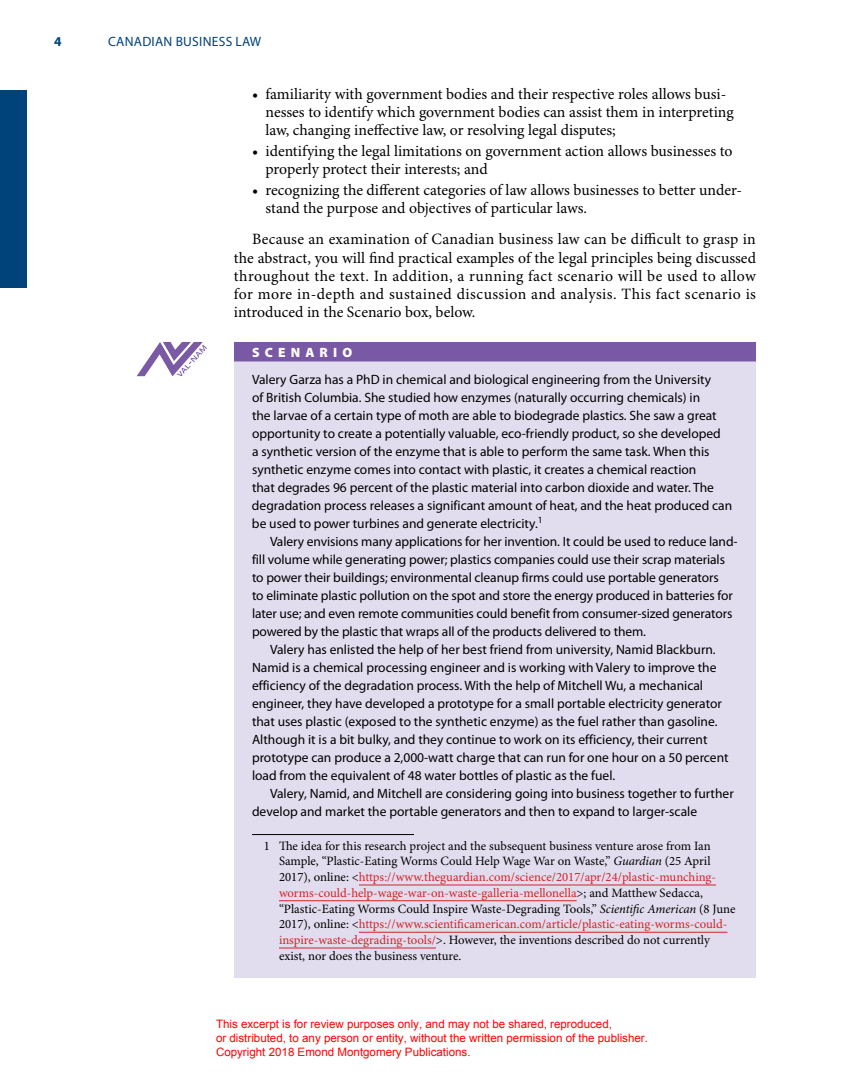
<style>
.page{position:relative;width:864px;height:1080px;background:#fff}
.page>*{position:absolute;margin:0;border:0;box-sizing:border-box;transform-origin:0 0}
.t1{font:15.75px/18px "Minion Pro";color:#000}
.t2{font:13.5px/18px "Myriad Pro";color:#000}
.t3{font:13.5px "Myriad Pro";letter-spacing:.02em;color:#00427a}
.t4{font:900 13.5px "Myriad Pro";letter-spacing:.38em;color:#fff}
.t5{font:700 13.5px "Myriad Pro";color:#00427a}
.t6{font:12.75px/15.8px "Minion Pro";color:#000}
.t7{font:11.55px/14px "Arial";color:#f00}
.s1{font-style:italic}
.s2{color:#d2232a}
</style>
<div class="page">
<div style="left:0;top:90px;width:27px;height:198px;background:#00427a"></div>
<div style="left:234px;top:343px;width:522px;height:635px;background:#e2ddee"></div>
<div style="left:234px;top:342px;width:522px;height:19px;background:#7958a5"></div>
<svg style="left:137px;top:342px;width:70px;height:34px"></svg>
<hr style="left:252px;top:834px;width:162px;height:1px;background:#000">
<hr style="left:359px;top:885px;width:357px;height:1px;background:#d2232a">
<hr style="left:279px;top:900px;width:298px;height:1px;background:#d2232a">
<hr style="left:359px;top:932px;width:368px;height:1px;background:#d2232a">
<hr style="left:279px;top:948px;width:157px;height:1px;background:#d2232a">
<p class="t5" style="left:54px;top:34px;width:9px">4</p>
<p class="t3" style="left:108px;top:35px;width:155px">CANADIAN BUSINESS LAW</p>
<p class="t1" style="left:265px;top:86px;width:470px;text-indent:-13px">• familiarity with government bodies and their respective roles allows busi&shy;nesses to identify which government bodies can assist them in interpreting law, changing ineffective law, or resolving legal disputes;</p>
<p class="t1" style="left:265px;top:143px;width:468px;text-indent:-13px">• identifying the legal limitations on government action allows businesses to properly protect their interests; and</p>
<p class="t1" style="left:265px;top:182px;width:478px;text-indent:-13px">• recognizing the different categories of law allows businesses to better under&shy;stand the purpose and objectives of particular laws.</p>
<p class="t1" style="left:234px;top:231px;width:524px;text-align:justify;text-indent:18px">Because an examination of Canadian business law can be difficult to grasp in the abstract, you will find practical examples of the legal principles being discussed throughout the text. In addition, a running fact scenario will be used to allow for more in-depth and sustained discussion and analysis. This fact scenario is introduced in the Scenario box, below.</p>
<p class="t4" style="left:252px;top:345px;width:102px">SCENARIO</p>
<p class="t2" style="left:252px;top:371px;width:482px">Valery Garza has a PhD in chemical and biological engineering from the University<br>of British Columbia. She studied how enzymes (naturally occurring chemicals) in<br>the larvae of a certain type of moth are able to biodegrade plastics. She saw a great opportunity to create a potentially valuable, eco-friendly product, so she developed<br>a synthetic version of the enzyme that is able to perform the same task. When this synthetic enzyme comes into contact with plastic, it creates a chemical reaction<br>that degrades 96 percent of the plastic material into carbon dioxide and water. The degradation process releases a significant amount of heat, and the heat produced can be used to power turbines and generate electricity.<sup>1</sup></p>
<p class="t2" style="left:270px;top:533px;width:469px">Valery envisions many applications for her invention. It could be used to reduce land-</p>
<p class="t2" style="left:252px;top:551px;width:475px">fill volume while generating power; plastics companies could use their scrap materials</p>
<p class="t2" style="left:252px;top:569px;width:468px">to power their buildings; environmental cleanup firms could use portable generators</p>
<p class="t2" style="left:252px;top:587px;width:482px">to eliminate plastic pollution on the spot and store the energy produced in batteries for</p>
<p class="t2" style="left:252px;top:605px;width:482px">later use; and even remote communities could benefit from consumer-sized generators</p>
<p class="t2" style="left:252px;top:623px;width:394px">powered by the plastic that wraps all of the products delivered to them.</p>
<p class="t2" style="left:270px;top:641px;width:446px">Valery has enlisted the help of her best friend from university, Namid Blackburn.</p>
<p class="t2" style="left:252px;top:659px;width:466px">Namid is a chemical processing engineer and is working with Valery to improve the</p>
<p class="t2" style="left:252px;top:677px;width:453px">efficiency of the degradation process. With the help of Mitchell Wu, a mechanical</p>
<p class="t2" style="left:252px;top:695px;width:471px">engineer, they have developed a prototype for a small portable electricity generator</p>
<p class="t2" style="left:252px;top:713px;width:466px">that uses plastic (exposed to the synthetic enzyme) as the fuel rather than gasoline.</p>
<p class="t2" style="left:252px;top:731px;width:457px">Although it is a bit bulky, and they continue to work on its efficiency, their current</p>
<p class="t2" style="left:252px;top:749px;width:478px">prototype can produce a 2,000-watt charge that can run for one hour on a 50 percent</p>
<p class="t2" style="left:252px;top:767px;width:364px">load from the equivalent of 48 water bottles of plastic as the fuel.</p>
<p class="t2" style="left:270px;top:785px;width:465px">Valery, Namid, and Mitchell are considering going into business together to further</p>
<p class="t2" style="left:252px;top:803px;width:447px">develop and market the portable generators and then to expand to larger-scale</p>
<p class="t6" style="left:279px;top:838px;width:458px;text-indent:-15px">1 The idea for this research project and the subsequent business venture arose from Ian Sample, “Plastic-Eating Worms Could Help Wage War on Waste,” <span class="s1">Guardian</span> (25 April 2017), online: &lt;<span class="s2">https://www.theguardian.com/science/2017/apr/24/plastic-munching&shy;worms-could-help-wage-war-on-waste-galleria-mellonella</span>&gt;; and Matthew Sedacca, “Plastic-Eating Worms Could Inspire Waste-Degrading Tools,” <span class="s1">Scientific American</span> (8 June 2017), online: &lt;<span class="s2">https://www.scientificamerican.com/article/plastic-eating-worms-could&shy;inspire-waste-degrading-tools/</span>&gt;. However, the inventions described do not currently exist, nor does the business venture.</p>
<p class="t7" style="left:216px;top:1017px;width:433px">This excerpt is for review purposes only, and may not be shared, reproduced,<br>or distributed, to any person or entity, without the written permission of the publisher.<br>Copyright 2018 Emond Montgomery Publications.</p>
</div>
